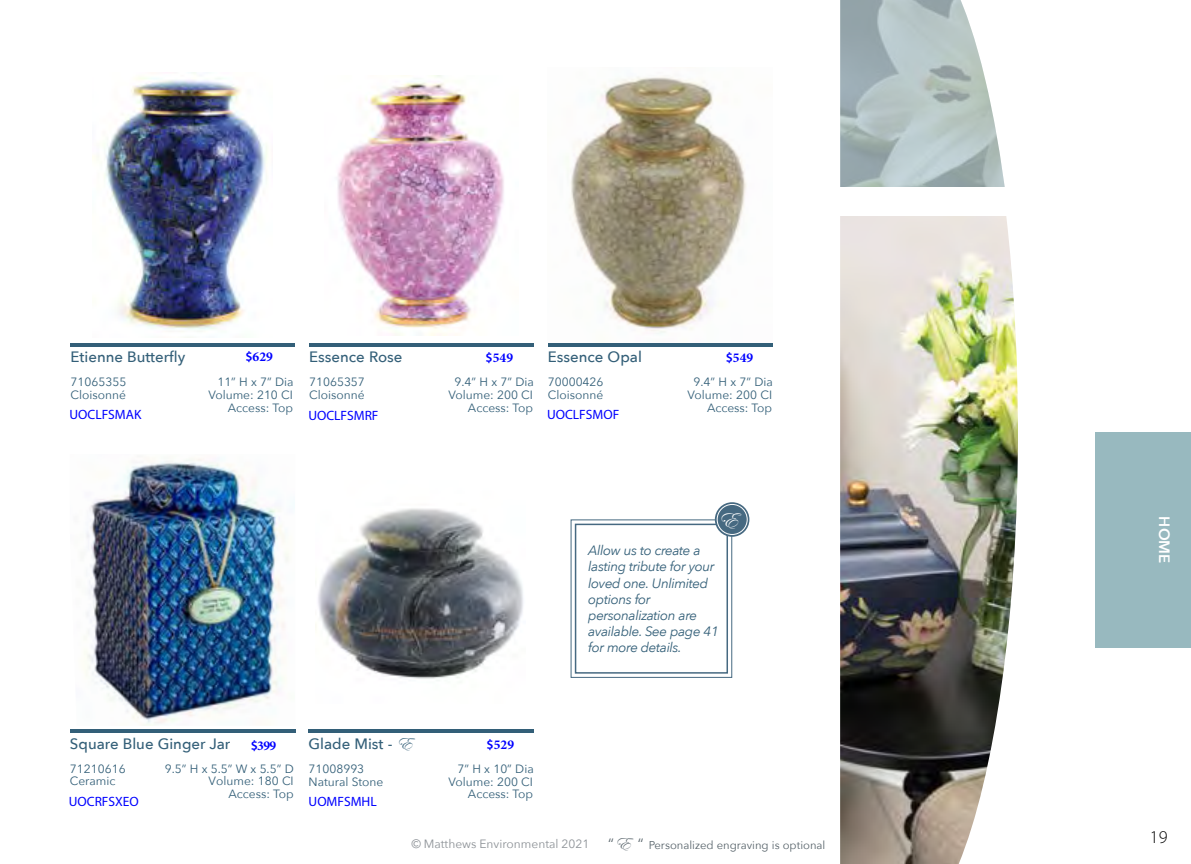
<style>
.page{position:relative;width:1191px;height:864px;background:#fff}
.page>*{position:absolute;margin:0;border:0;box-sizing:border-box;transform-origin:0 0}
.t1{font:22.5px "Edwardian Script ITC";color:#fff}
.t2{font:300 18px "Myriad Pro";color:#000}
.t3{font:500 15px "Avenir Next";color:#335f78}
.t4{font:600 15px "Avenir Next";color:#fff}
.t5{font:italic 13.5px/16.2px "Avenir Next";letter-spacing:-.03em;color:#335f78}
.t6{font:13.5px "Myriad Pro";color:#00f}
.t7{font:700 13.5px "Minion Pro";color:#00f}
.t8{font:12px/12.8px "Avenir Next";color:#335f78}
.t9{font:12px "Avenir Next";color:#8d9297}
.t10{font:11.25px "Avenir Next";color:#57636a}
.s1{font-family:"Myriad Pro";font-weight:600}
.s2{font-family:"Edwardian Script ITC";font-weight:400;font-size:18px}
.s3{font-size:15px}
.s4{font-family:"Edwardian Script ITC";font-size:18px}
</style>
<div class="page">
<img style="left:92px;top:73px;width:176px;height:259px">
<hr style="left:71px;top:343px;width:224px;height:4px;background:#335f78">
<img style="left:337px;top:75px;width:167px;height:260px">
<hr style="left:309px;top:343px;width:224px;height:4px;background:#335f78">
<img style="left:567px;top:76px;width:180px;height:258px">
<hr style="left:548px;top:343px;width:224px;height:4px;background:#335f78">
<img style="left:840px;top:216px;width:177px;height:648px">
<img style="left:840px;top:0;width:165px;height:187px">
<hr style="left:308px;top:730px;width:225px;height:3px;background:#335f78">
<img style="left:318px;top:508px;width:205px;height:171px">
<hr style="left:70px;top:729px;width:225px;height:4px;background:#335f78">
<img style="left:84px;top:459px;width:211px;height:267px">
<div style="left:1095px;top:432px;width:95px;height:216px;background:#98b9bf"></div>
<div style="left:575px;top:524px;width:153px;height:150px;border:2px solid #466981"></div>
<div style="left:570px;top:520px;width:162px;height:158px;border:1px solid #466981"></div>
<svg style="left:715px;top:502px;width:34px;height:35px"></svg>
<div style="left:716px;top:504px;width:31px;height:31px;border:1px solid #fff;border-radius:50%"></div>
<p class="t3" style="left:71px;top:344px;width:116px">Etienne Butterfly</p>
<p class="t8" style="left:71px;top:375px;width:57px">71065355<br>Cloisonné</p>
<p class="t8" style="left:208px;top:375px;width:87px;text-align:right">11” H x 7” Dia<br>Volume: 210 CI<br>Access: Top</p>
<p class="t7" style="left:245px;top:347px;width:29px"><span class="s1">$</span>629</p>
<p class="t6" style="left:69px;top:406px;width:73px">UOCLFSMAK</p>
<p class="t3" style="left:309px;top:344px;width:95px">Essence Rose</p>
<p class="t8" style="left:309px;top:375px;width:57px">71065357<br>Cloisonné</p>
<p class="t8" style="left:448px;top:375px;width:87px;text-align:right">9.4” H x 7” Dia<br>Volume: 200 CI<br>Access: Top</p>
<p class="t7" style="left:485px;top:348px;width:29px"><span class="s1">$</span>549</p>
<p class="t6" style="left:308px;top:407px;width:72px">UOCLFSMRF</p>
<p class="t3" style="left:548px;top:344px;width:96px">Essence Opal</p>
<p class="t8" style="left:548px;top:375px;width:57px">70000426<br>Cloisonné</p>
<p class="t8" style="left:687px;top:375px;width:87px;text-align:right">9.4” H x 7” Dia<br>Volume: 200 CI<br>Access: Top</p>
<p class="t7" style="left:725px;top:348px;width:29px"><span class="s1">$</span>549</p>
<p class="t6" style="left:547px;top:406px;width:74px">UOCLFSMOF</p>
<h1 class="t1" style="left:718px;top:508px;width:20px">E</h1>
<p class="t5" style="left:588px;top:542px;width:132px">Allow us to create a lasting tribute for your loved one. Unlimited options for personalization are available. See page 41 for more details.</p>
<p class="t4" style="left:1177px;top:516px;width:48px;rotate:90deg">HOME</p>
<p class="t3" style="left:70px;top:731px;width:162px">Square Blue Ginger Jar</p>
<p class="t8" style="left:70px;top:762px;width:57px">71210616<br>Ceramic</p>
<p class="t8" style="left:165px;top:762px;width:130px;text-align:right">9.5” H x 5.5” W x 5.5” D<br>Volume: 180 CI<br>Access: Top</p>
<p class="t7" style="left:251px;top:736px;width:27px"><span class="s1">$</span>399</p>
<p class="t6" style="left:69px;top:793px;width:72px">UOCRFSXEO</p>
<p class="t3" style="left:308px;top:731px;width:105px">Glade Mist - <span class="s2">E</span></p>
<p class="t8" style="left:308px;top:762px;width:76px">71008993<br>Natural Stone</p>
<p class="t8" style="left:448px;top:762px;width:87px;text-align:right">7” H x 10” Dia<br>Volume: 200 CI<br>Access: Top</p>
<p class="t7" style="left:486px;top:735px;width:29px"><span class="s1">$</span>529</p>
<p class="t6" style="left:308px;top:793px;width:70px">UOMFSMHL</p>
<p class="t9" style="left:411px;top:834px;width:179px">© Matthews Environmental 2021</p>
<p class="t10" style="left:608px;top:836px;width:219px"><span class="s3">“</span><span class="s4">E</span> <span class="s3">“</span> Personalized engraving is optional</p>
<h2 class="t2" style="left:1149px;top:826px;width:19px">19</h2>
</div>
